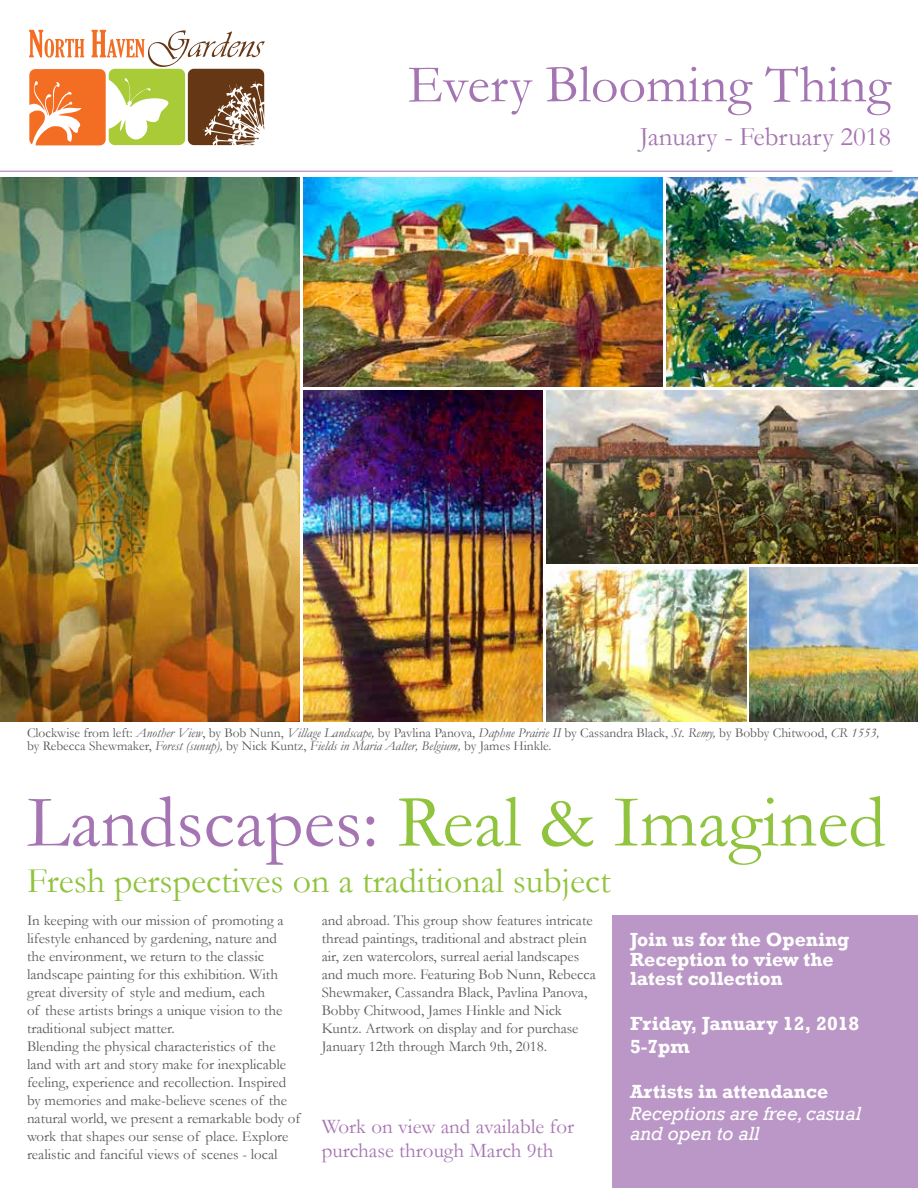
<style>
.page{position:relative;width:918px;height:1188px;background:#fff}
.page>*{position:absolute;margin:0;border:0;box-sizing:border-box;transform-origin:0 0}
.t1{font:75px "Garamond";color:#90c33e}
.t2{font:54px "Garamond";color:#a574b2}
.t3{font:36px "Garamond";color:#90c33e}
.t4{font:27px "Garamond";color:#a574b2}
.t5{font:21px/24px "Garamond";color:#a574b2}
.t6{font:700 19.5px/19.5px "Rockwell";color:#fff}
.t7{font:italic 19.5px/19.5px "Rockwell";color:#fff}
.t8{font:15px/18px "Garamond";color:#58595b}
.t9{font:13.5px/13.5px "Garamond";color:#58595b}
.s1{font-style:italic}
.s2{color:#a574b2}
</style>
<div class="page">
<div style="left:612px;top:915px;width:306px;height:273px;background:#ba97c6"></div>
<svg style="left:29px;top:30px;width:236px;height:115px"></svg>
<hr style="left:0;top:171px;width:892px;height:1px;background:#a574b2">
<img style="left:546px;top:390px;width:372px;height:174px">
<img style="left:546px;top:567px;width:201px;height:155px">
<img style="left:303px;top:390px;width:240px;height:332px">
<img style="left:303px;top:177px;width:360px;height:210px">
<img style="left:0;top:177px;width:300px;height:544px">
<img style="left:750px;top:567px;width:168px;height:155px">
<img style="left:666px;top:177px;width:252px;height:210px">
<h2 class="t2" style="left:408px;top:48px;width:485px">Every Blooming Thing</h2>
<h3 class="t4" style="left:640px;top:119px;width:253px">January - February 2018</h3>
<p class="t9" style="left:27px;top:725px;width:854px">Clockwise from left: <span class="s1">Another View</span>, by Bob Nunn, <span class="s1">Village Landscape,</span> by Pavlina Panova, <span class="s1">Daphne Prairie II</span> by Cassandra Black, <span class="s1">St. Remy,</span> by Bobby Chitwood, <span class="s1">CR 1553, </span>by Rebecca Shewmaker, <span class="s1">Forest (sunup),</span> by Nick Kuntz, <span class="s1">Fields in Maria Aalter, Belgium,</span> by James Hinkle.</p>
<h1 class="t1" style="left:27px;top:772px;width:860px"><span class="s2">Landscapes:</span> Real &amp; Imagined</h1>
<h3 class="t3" style="left:27px;top:857px;width:585px">Fresh perspectives on a traditional subject</h3>
<p class="t8" style="left:27px;top:911px;width:275px">In keeping with our mission of promoting a lifestyle enhanced by gardening, nature and<br>the environment, we return to the classic landscape painting for this exhibition. With great diversity of style and medium, each<br>of these artists brings a unique vision to the traditional subject matter.<br>Blending the physical characteristics of the land with art and story make for inexplicable feeling, experience and recollection. Inspired by memories and make-believe scenes of the natural world, we present a remarkable body of work that shapes our sense of place. Explore realistic and fanciful views of scenes - local</p>
<p class="t8" style="left:322px;top:911px;width:276px">and abroad. This group show features intricate thread paintings, traditional and abstract plein air, zen watercolors, surreal aerial landscapes and much more. Featuring Bob Nunn, Rebecca Shewmaker, Cassandra Black, Pavlina Panova, Bobby Chitwood, James Hinkle and Nick Kuntz. Artwork on display and for purchase January 12th through March 9th, 2018.</p>
<h3 class="t5" style="left:322px;top:1114px;width:254px">Work on view and available for purchase through March 9th</h3>
<h3 class="t6" style="left:630px;top:930px;width:221px">Join us for the Opening<br>Reception to view the latest collection</h3>
<h3 class="t6" style="left:630px;top:1013px;width:231px;line-height:22.5px">Friday, January 12, 2018<br>5-7pm</h3>
<h3 class="t6" style="left:630px;top:1082px;width:200px">Artists in attendance</h3>
<h3 class="t7" style="left:630px;top:1105px;width:233px">Receptions are free, casual and open to all</h3>
</div>
